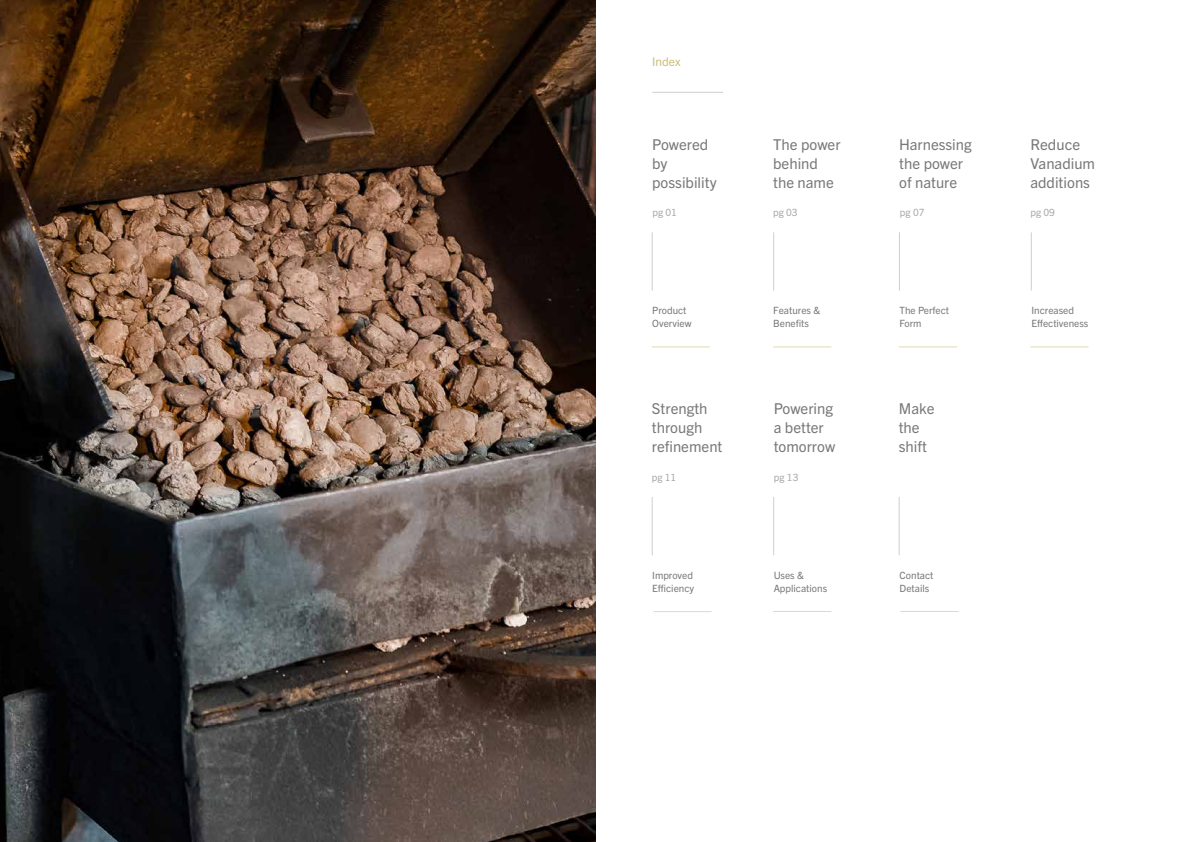
<style>
.page{position:relative;width:1191px;height:842px;background:#fff}
.page>*{position:absolute;margin:0;border:0;box-sizing:border-box;transform-origin:0 0}
.t1{font:15px/19px "Trade Gothic Next LT Pro";color:#797879}
.t2{font:12px "Trade Gothic Next LT Pro";color:#ccbc78}
.t3{font:10px/13px "Trade Gothic Next LT Pro";color:#797879}
.t4{font:10px "Trade Gothic Next LT Pro";color:#a8a8ac}
</style>
<div class="page">
<img style="left:0;top:0;width:595px;height:842px">
<hr style="left:652px;top:92px;width:71px;height:1px;background:#cfced0">
<hr style="left:773px;top:497px;width:1px;height:58px;background:#cfced0">
<hr style="left:773px;top:611px;width:58px;height:1px;background:#e3d9b5">
<hr style="left:898px;top:497px;width:1px;height:58px;background:#cfced0">
<hr style="left:900px;top:611px;width:58px;height:1px;background:#e3d9b5">
<hr style="left:651px;top:232px;width:1px;height:59px;background:#cfced0">
<hr style="left:651px;top:346px;width:59px;height:1px;background:#e3d9b5">
<hr style="left:773px;top:232px;width:1px;height:59px;background:#cfced0">
<hr style="left:773px;top:346px;width:58px;height:1px;background:#e3d9b5">
<hr style="left:899px;top:232px;width:1px;height:59px;background:#cfced0">
<hr style="left:899px;top:346px;width:58px;height:1px;background:#e3d9b5">
<hr style="left:651px;top:497px;width:1px;height:58px;background:#cfced0">
<hr style="left:653px;top:611px;width:58px;height:1px;background:#e3d9b5">
<hr style="left:1030px;top:346px;width:58px;height:1px;background:#e3d9b5">
<hr style="left:1030px;top:232px;width:1px;height:59px;background:#cfced0">
<p class="t2" style="left:652px;top:53px;width:30px">Index</p>
<p class="t1" style="left:652px;top:134px;width:66px">Powered by possibility</p>
<p class="t4" style="left:652px;top:206px;width:26px">pg 01</p>
<p class="t1" style="left:773px;top:134px;width:69px">The power behind the name</p>
<p class="t4" style="left:773px;top:206px;width:26px">pg 03</p>
<p class="t1" style="left:899px;top:134px;width:74px">Harnessing the power of nature</p>
<p class="t4" style="left:900px;top:206px;width:26px">pg 07</p>
<p class="t1" style="left:1030px;top:134px;width:66px">Reduce<br>Vanadium additions</p>
<p class="t4" style="left:1030px;top:206px;width:26px">pg 09</p>
<p class="t3" style="left:652px;top:303px;width:41px">Product<br>Overview</p>
<p class="t3" style="left:773px;top:303px;width:48px">Features &amp;<br>Benefits</p>
<p class="t3" style="left:899px;top:303px;width:51px">The Perfect<br>Form</p>
<p class="t3" style="left:1031px;top:303px;width:58px">Increased<br>Effectiveness</p>
<p class="t1" style="left:652px;top:398px;width:72px">Strength through refinement</p>
<p class="t4" style="left:651px;top:470px;width:26px">pg 11</p>
<p class="t1" style="left:773px;top:398px;width:63px">Powering a better tomorrow</p>
<p class="t4" style="left:774px;top:470px;width:26px">pg 13</p>
<p class="t1" style="left:898px;top:398px;width:37px">Make the shift</p>
<p class="t3" style="left:652px;top:568px;width:43px">Improved<br>Efficiency</p>
<p class="t3" style="left:773px;top:568px;width:55px">Uses &amp;<br>Applications</p>
<p class="t3" style="left:899px;top:568px;width:35px">Contact<br>Details</p>
</div>
